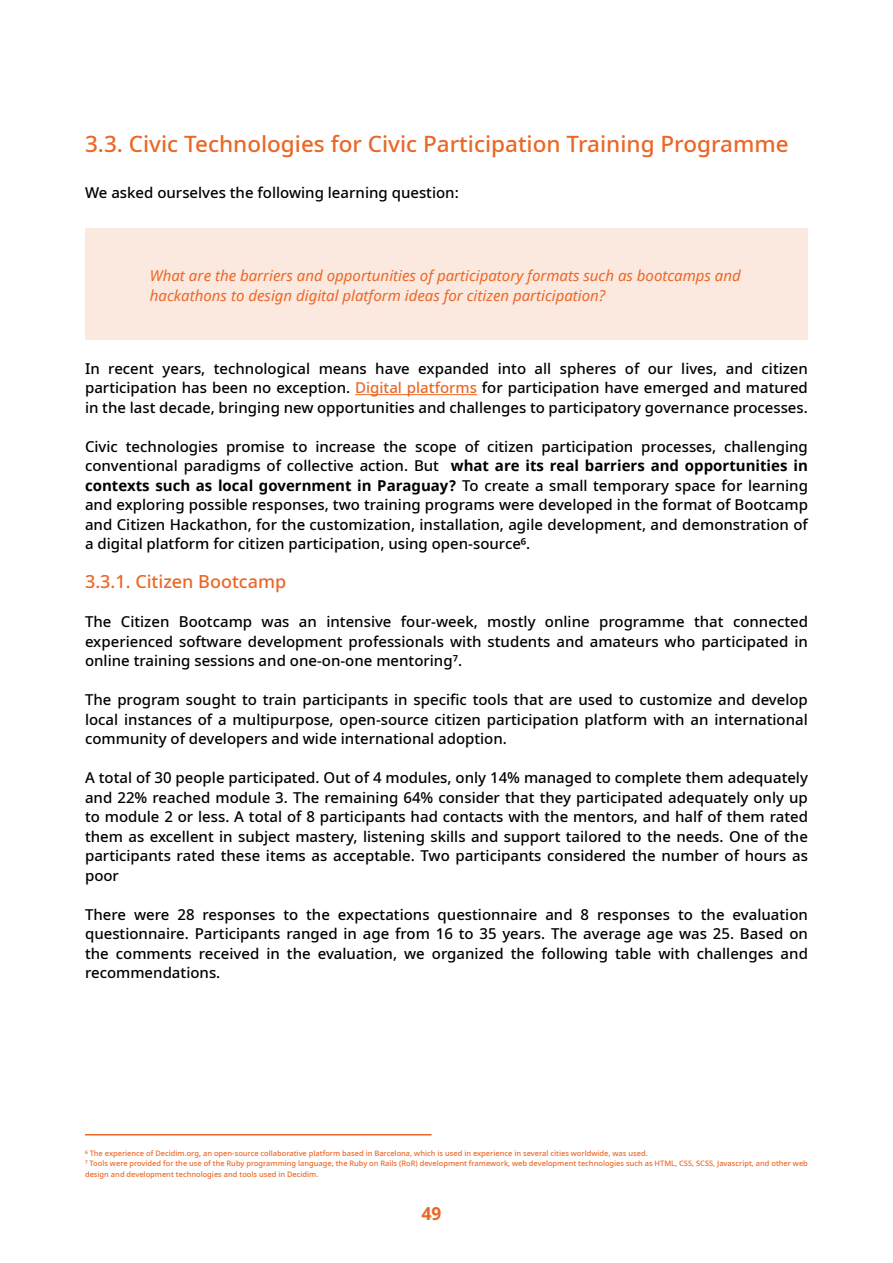
<style>
.page{position:relative;width:893px;height:1263px;background:#fff}
.page>*{position:absolute;margin:0;border:0;box-sizing:border-box;transform-origin:0 0}
.t1{font:500 22.5px "Noto Sans";color:#eb6725}
.t2{font:500 18px "Noto Sans";color:#eb6726}
.t3{font:700 18px "Noto Sans";color:#eb6725}
.t4{font:500 15px/19.5px "Noto Sans";color:#000;text-align:justify}
.t5{font:italic 15px/19.5px "Noto Sans";color:#eb6725}
.t6{font:500 7.5px/10.5px "Noto Sans";color:#eb6726}
.s1{color:#eb6726}
.s2{font-weight:700}
</style>
<div class="page">
<hr style="left:355px;top:394px;width:122px;height:1px;background:#eb6726">
<div style="left:85px;top:228px;width:723px;height:112px;background:#fbe8de"></div>
<hr style="left:85px;top:1134px;width:347px;height:1px;background:#eb6726">
<h1 class="t1" style="left:85px;top:128px;width:705px">3.3. Civic Technologies for Civic Participation Training Programme</h1>
<p class="t4" style="left:85px;top:183px;width:375px">We asked ourselves the following learning question:</p>
<p class="t5" style="left:150px;top:266px;width:592px">What are the barriers and opportunities of participatory formats such as bootcamps and hackathons to design digital platform ideas for citizen participation?</p>
<p class="t4" style="left:85px;top:359px;width:724px">In recent years, technological means have expanded into all spheres of our lives, and citizen participation has been no exception. <span class="s1">Digital platforms</span> for participation have emerged and matured in the last decade, bringing new opportunities and challenges to participatory governance processes.</p>
<p class="t4" style="left:85px;top:437px;width:724px">Civic technologies promise to increase the scope of citizen participation processes, challenging conventional paradigms of collective action. But <span class="s2">what are its real barriers and opportunities in contexts such as local government in Paraguay?</span> To create a small temporary space for learning and exploring possible responses, two training programs were developed in the format of Bootcamp and Citizen Hackathon, for the customization, installation, agile development, and demonstration of a digital platform for citizen participation, using open-source6.</p>
<p class="t2" style="left:85px;top:569px;width:203px">3.3.1. Citizen Bootcamp</p>
<p class="t4" style="left:85px;top:612px;width:724px">The Citizen Bootcamp was an intensive four-week, mostly online programme that connected experienced software development professionals with students and amateurs who participated in online training sessions and one-on-one mentoring7.</p>
<p class="t4" style="left:85px;top:690px;width:724px">The program sought to train participants in specific tools that are used to customize and develop local instances of a multipurpose, open-source citizen participation platform with an international community of developers and wide international adoption.</p>
<p class="t4" style="left:85px;top:768px;width:724px">A total of 30 people participated. Out of 4 modules, only 14% managed to complete them adequately and 22% reached module 3. The remaining 64% consider that they participated adequately only up to module 2 or less. A total of 8 participants had contacts with the mentors, and half of them rated them as excellent in subject mastery, listening skills and support tailored to the needs. One of the participants rated these items as acceptable. Two participants considered the number of hours as poor</p>
<p class="t4" style="left:85px;top:905px;width:724px">There were 28 responses to the expectations questionnaire and 8 responses to the evaluation questionnaire. Participants ranged in age from 16 to 35 years. The average age was 25. Based on the comments received in the evaluation, we organized the following table with challenges and recommendations.</p>
<p class="t6" style="left:85px;top:1148px;width:724px">6 The experience of Decidim.org, an open-source collaborative platform based in Barcelona, which is used in experience in several cities worldwide, was used.<br>7 Tools were provided for the use of the Ruby programming language, the Ruby on Rails (RoR) development framework, web development technologies such as HTML, CSS, SCSS, Javascript, and other web design and development technologies and tools used in Decidim.</p>
<p class="t3" style="left:422px;top:1200px;width:21px">49</p>
</div>
